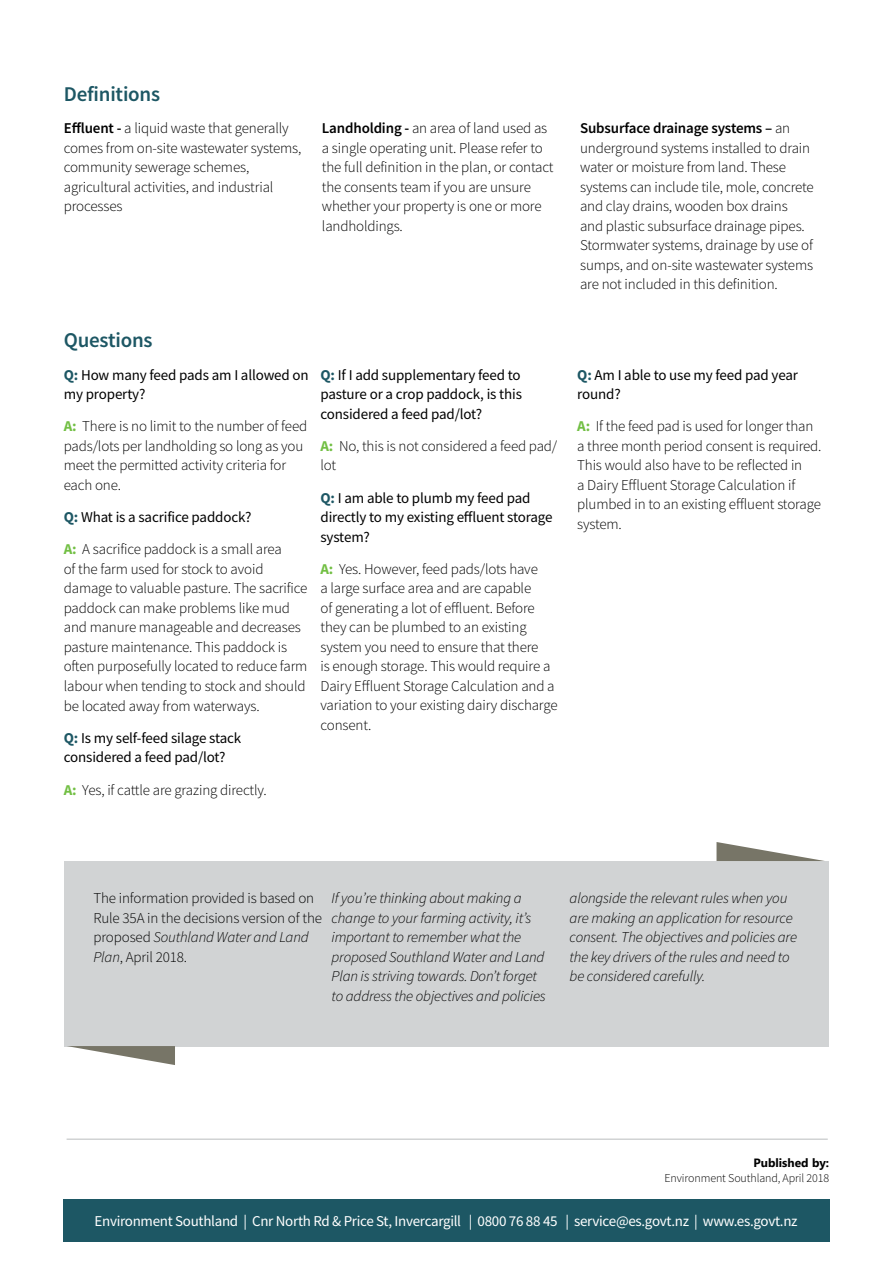
<style>
.page{position:relative;width:893px;height:1263px;background:#fff}
.page>*{position:absolute;margin:0;border:0;box-sizing:border-box;transform-origin:0 0}
.t1{font:600 21px "Source Sans Pro";letter-spacing:-.01em;color:#1d5764}
.t2{font:300 15px/19.5px "Source Sans Pro";letter-spacing:-.01em;color:#000}
.t3{font:italic 300 15px/19.5px "Source Sans Pro";letter-spacing:-.01em;color:#000}
.t4{font:15px/19.5px "Source Sans Pro";letter-spacing:-.01em;color:#000}
.t5{font:15px "Source Sans Pro";letter-spacing:-.02em;color:#fff}
.t6{font:300 12px "Source Sans Pro";letter-spacing:-.01em;color:#000}
.t7{font:700 12px "Segoe UI";color:#000}
.s1{font-weight:600}
.s2{font-weight:700;color:#1d5764}
.s3{font-weight:700;color:#72bf44}
.s4{font-weight:400}
.s5{font-style:italic}
</style>
<div class="page">
<div style="left:63px;top:1199px;width:766px;height:43px;background:#1d5764"></div>
<hr style="left:67px;top:1138px;width:761px;height:2px;background:#d1d3d4">
<div style="left:64px;top:861px;width:764px;height:185px;background:#d1d3d4"></div>
<svg style="left:716px;top:842px;width:108px;height:19px"></svg>
<svg style="left:67px;top:1046px;width:108px;height:19px"></svg>
<h1 class="t1" style="left:64px;top:80px;width:98px">Definitions</h1>
<p class="t2" style="left:64px;top:118px;width:239px"><span class="s1">Effluent -</span> a liquid waste that generally comes from on-site wastewater systems, community sewerage schemes, agricultural activities, and industrial processes</p>
<p class="t2" style="left:322px;top:118px;width:233px"><span class="s1">Landholding -</span> an area of land used as a single operating unit. Please refer to the full definition in the plan, or contact the consents team if you are unsure whether your property is one or more landholdings.</p>
<p class="t2" style="left:580px;top:118px;width:235px"><span class="s1">Subsurface drainage systems –</span> an underground systems installed to drain water or moisture from land. These systems can include tile, mole, concrete and clay drains, wooden box drains and plastic subsurface drainage pipes.<br>Stormwater systems, drainage by use of sumps, and on-site wastewater systems are not included in this definition.</p>
<h1 class="t1" style="left:64px;top:327px;width:90px">Questions</h1>
<p class="t4" style="left:64px;top:365px;width:246px"><span class="s2">Q:</span> How many feed pads am I allowed on my property?</p>
<p class="t2" style="left:64px;top:417px;width:245px"><span class="s3">A:</span> There is no limit to the number of feed pads/lots per landholding so long as you meet the permitted activity criteria for each one.</p>
<p class="t2" style="left:64px;top:501px;width:220px;line-height:32.2px"><span class="s2">Q:</span> <span class="s4">What is a sacrifice paddock?<br></span><span class="s3">A:</span> A sacrifice paddock is a small area</p>
<p class="t2" style="left:64px;top:559px;width:245px">of the farm used for stock to avoid damage to valuable pasture. The sacrifice paddock can make problems like mud and manure manageable and decreases pasture maintenance. This paddock is often purposefully located to reduce farm labour when tending to stock and should be located away from waterways.</p>
<p class="t4" style="left:64px;top:728px;width:179px"><span class="s2">Q:</span> Is my self-feed silage stack considered a feed pad/lot?</p>
<p class="t2" style="left:64px;top:780px;width:204px"><span class="s3">A:</span> Yes, if cattle are grazing directly.</p>
<p class="t4" style="left:320px;top:365px;width:203px;text-align:justify"><span class="s2">Q:</span> If I add supplementary feed to pasture or a crop paddock, is this considered a feed pad/lot?</p>
<p class="t2" style="left:320px;top:436px;width:238px"><span class="s3">A:</span> No, this is not considered a feed pad/ lot</p>
<p class="t4" style="left:320px;top:488px;width:234px"><span class="s2">Q:</span> I am able to plumb my feed pad directly to my existing effluent storage system?</p>
<p class="t2" style="left:320px;top:559px;width:239px"><span class="s3">A:</span> Yes. However, feed pads/lots have<br>a large surface area and are capable<br>of generating a lot of effluent. Before they can be plumbed to an existing system you need to ensure that there<br>is enough storage. This would require a Dairy Effluent Storage Calculation and a variation to your existing dairy discharge consent.</p>
<p class="t4" style="left:577px;top:365px;width:222px"><span class="s2">Q:</span> Am I able to use my feed pad year round?</p>
<p class="t2" style="left:577px;top:417px;width:246px"><span class="s3">A:</span> If the feed pad is used for longer than a three month period consent is required.<br>This would also have to be reflected in<br>a Dairy Effluent Storage Calculation if plumbed in to an existing effluent storage system.</p>
<p class="t2" style="left:93px;top:888px;width:230px">The information provided is based on<br>Rule 35A in the decisions version of the proposed <span class="s5">Southland Water and Land<br>Plan</span>, April 2018.</p>
<p class="t3" style="left:332px;top:888px;width:216px">If you’re thinking about making a change to your farming activity, it’s important to remember what the proposed Southland Water and Land Plan is striving towards. Don’t forget to address the objectives and policies</p>
<p class="t3" style="left:570px;top:888px;width:229px">alongside the relevant rules when you are making an application for resource consent. The objectives and policies are the key drivers of the rules and need to be considered carefully.</p>
<p class="t7" style="left:753px;top:1154px;width:77px">Published by:</p>
<p class="t6" style="left:664px;top:1171px;width:166px">Environment Southland, April 2018</p>
<p class="t5" style="left:94px;top:1211px;width:705px">Environment Southland | Cnr North Rd &amp; Price St, Invercargill | 0800 76 88 45 | service@es.govt.nz | www.es.govt.nz</p>
</div>
